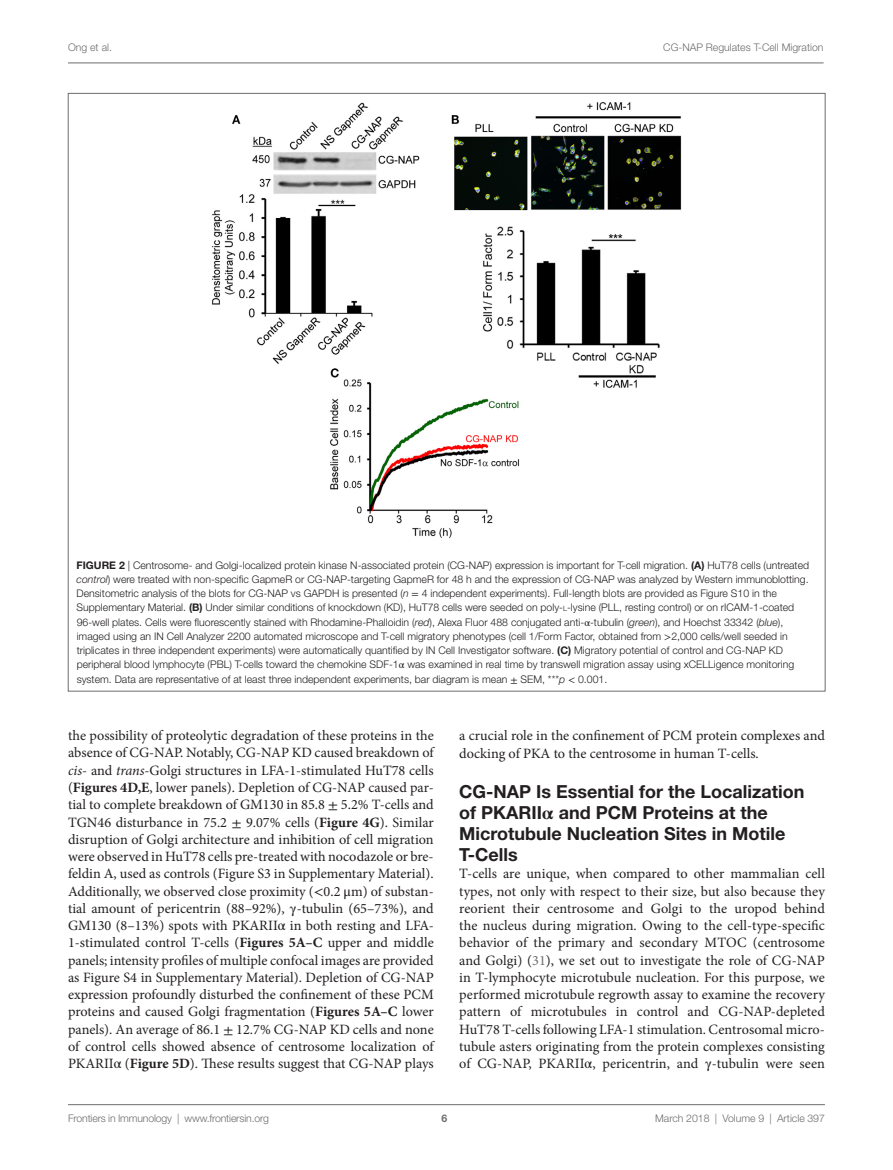
<style>
.page{position:relative;width:893px;height:1170px;background:#fff}
.page>*{position:absolute;margin:0;border:0;box-sizing:border-box;transform-origin:0 0}
.t1{font:700 18px/21px "Helvetica Neue LT Std";color:#231f20}
.t2{font:14.25px/17.2px "Minion Pro";color:#231f20;text-align:justify}
.t3{font:300 10.5px/14.2px "Helvetica Neue LT Std";color:#231f20}
.t4{font:300 10.5px "Helvetica Neue LT Std";color:#6c6d70}
.t5{font:700 10.5px "Helvetica Neue LT Std";color:#6c6d70}
.s1{font-weight:700}
.s2{font-style:italic}
.s3{font-family:"STIX General";font-weight:400}
.s4{font-size:7.35px}
.s5{font-family:"STIX General"}
.s6{color:#6c6d70}
</style>
<div class="page">
<img style="left:212px;top:102px;width:470px;height:436px">
<hr style="left:68px;top:63px;width:756px;height:1px;background:#6c6d70">
<hr style="left:68px;top:1104px;width:757px;height:1px;background:#6c6d70">
<p class="t4" style="left:68px;top:41px;width:45px">Ong et al.</p>
<p class="t4" style="left:663px;top:41px;width:162px">CG-NAP Regulates T-Cell Migration</p>
<p class="t3" style="left:77px;top:557px;width:734px"><span class="s1">Figure 2</span> | Centrosome- and Golgi-localized protein kinase N-associated protein (CG-NAP) expression is important for T-cell migration. <span class="s1">(A)</span> HuT78 cells (untreated <span class="s2">control</span>) were treated with non-specific GapmeR or CG-NAP-targeting GapmeR for 48 h and the expression of CG-NAP was analyzed by Western immunoblotting.<br>Densitometric analysis of the blots for CG-NAP vs GAPDH is presented (<span class="s2">n</span> <span class="s3">=</span> 4 independent experiments). Full-length blots are provided as Figure S10 in the Supplementary Material. <span class="s1">(B)</span> Under similar conditions of knockdown (KD), HuT78 cells were seeded on poly-<span class="s4">l</span>-lysine (PLL, resting control) or on rICAM-1-coated 96-well plates. Cells were fluorescently stained with Rhodamine-Phalloidin (<span class="s2">red</span>), Alexa Fluor 488 conjugated anti-<span class="s3">α</span>-tubulin (<span class="s2">green</span>), and Hoechst 33342 (<span class="s2">blue</span>), imaged using an IN Cell Analyzer 2200 automated microscope and T-cell migratory phenotypes (cell 1/Form Factor, obtained from <span class="s3">&gt;</span>2,000 cells/well seeded in triplicates in three independent experiments) were automatically quantified by IN Cell Investigator software. <span class="s1">(C)</span> Migratory potential of control and CG-NAP KD peripheral blood lymphocyte (PBL) T-cells toward the chemokine SDF-1<span class="s3">α</span> was examined in real time by transwell migration assay using xCELLigence monitoring system. Data are representative of at least three independent experiments, bar diagram is mean <span class="s3">±</span> SEM, ***<span class="s2">p</span> <span class="s3">&lt;</span> 0.001.</p>
<p class="t2" style="left:68px;top:727px;width:367px">the possibility of proteolytic degradation of these proteins in the absence of CG-NAP. Notably, CG-NAP KD caused breakdown of <span class="s2">cis</span>- and <span class="s2">trans</span>-Golgi structures in LFA-1-stimulated HuT78 cells (<span class="s1">Figures 4D,E</span>, lower panels). Depletion of CG-NAP caused par&shy;tial to complete breakdown of GM130 in 85.8 <span class="s5">±</span> 5.2% T-cells and TGN46 disturbance in 75.2 <span class="s5">±</span> 9.07% cells (<span class="s1">Figure 4G</span>). Similar disruption of Golgi architecture and inhibition of cell migration were observed in HuT78 cells pre-treated with nocodazole or bre&shy;feldin A, used as controls (Figure S3 in Supplementary Material).<br>Additionally, we observed close proximity (<span class="s5">&lt;</span>0.2 <span class="s5">μ</span>m) of substan&shy;tial amount of pericentrin (88–92%), <span class="s5">γ</span>-tubulin (65–73%), and GM130 (8–13%) spots with PKARII<span class="s5">α</span> in both resting and LFA-1-stimulated control T-cells (<span class="s1">Figures 5A–C</span> upper and middle panels; intensity profiles of multiple confocal images are provided as Figure S4 in Supplementary Material). Depletion of CG-NAP expression profoundly disturbed the confinement of these PCM proteins and caused Golgi fragmentation (<span class="s1">Figures 5A–C</span> lower panels). An average of 86.1 <span class="s5">±</span> 12.7% CG-NAP KD cells and none of control cells showed absence of centrosome localization of PKARII<span class="s5">α</span> (<span class="s1">Figure 5D</span>). These results suggest that CG-NAP plays</p>
<p class="t2" style="left:459px;top:727px;width:367px">a crucial role in the confinement of PCM protein complexes and docking of PKA to the centrosome in human T-cells.</p>
<p class="t1" style="left:459px;top:780px;width:347px">CG -NAP Is Essential for the Localization of PKARII</p>
<p class="t1" style="left:459px;top:801px;width:328px;text-indent:83px"><span class="s5">α</span> and PCM Proteins at the<br>Microtubule Nucleation Sites in Motile<br>T-Cells</p>
<p class="t2" style="left:459px;top:865px;width:367px">T-cells are unique, when compared to other mammalian cell types, not only with respect to their size, but also because they reorient their centrosome and Golgi to the uropod behind the nucleus during migration. Owing to the cell-type-specific behavior of the primary and secondary MTOC (centrosome and Golgi) (<span class="s6">31</span>), we set out to investigate the role of CG-NAP in T-lymphocyte microtubule nucleation. For this purpose, we performed microtubule regrowth assay to examine the recovery pattern of microtubules in control and CG-NAP-depleted HuT78 T-cells following LFA-1 stimulation. Centrosomal micro&shy;tubule asters originating from the protein complexes consisting of CG-NAP, PKARII<span class="s5">α</span>, pericentrin, and <span class="s5">γ</span>-tubulin were seen</p>
<p class="t4" style="left:68px;top:1111px;width:203px">Frontiers in Immunology | www.frontiersin.org</p>
<p class="t4" style="left:655px;top:1111px;width:171px">March 2018 | Volume 9 | Article 397</p>
<p class="t5" style="left:441px;top:1111px;width:7px">6</p>
</div>
